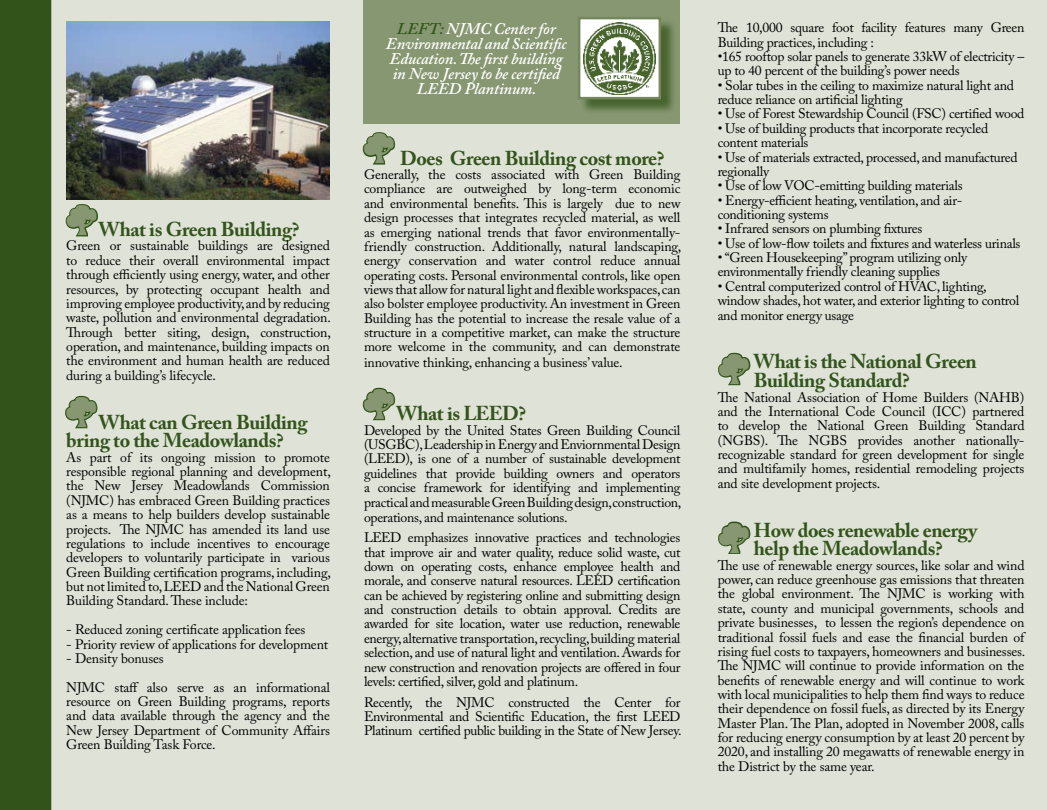
<style>
.page{position:relative;width:1047px;height:810px;background:#fff}
.page>*{position:absolute;margin:0;border:0;box-sizing:border-box;transform-origin:0 0}
.t1{font:700 20px/18.8px "Adobe Caslon Pro";letter-spacing:-.02em;color:#32541a}
.t2{font:italic 600 16.25px/15px "Adobe Caslon Pro";letter-spacing:-.01em;color:#fff;text-align:center}
.t3{font:13.75px/14.4px "Adobe Caslon Pro";letter-spacing:-.02em;color:#000;text-align:justify}
.s1{color:#32541a}
</style>
<div class="page">
<div style="left:51px;top:0;width:995px;height:810px;background:#dfe2d7"></div>
<div style="left:0;top:0;width:51px;height:810px;background:#32541a"></div>
<img style="left:67px;top:22px;width:262px;height:177px">
<div style="left:363px;top:0;width:317px;height:123px;background:#879771"></div>
<div style="left:579px;top:19px;width:97px;height:96px;background:#32541a;opacity:.75"></div>
<div style="left:579px;top:18px;width:80px;height:80px;background:#fff"></div>
<img style="left:583px;top:22px;width:72px;height:73px">
<div style="left:578px;top:17px;width:83px;height:82px;border:2px solid #74875d"></div>
<svg style="left:65px;top:204px;width:33px;height:33px"></svg>
<svg style="left:65px;top:395px;width:33px;height:34px"></svg>
<svg style="left:362px;top:387px;width:34px;height:34px"></svg>
<svg style="left:362px;top:132px;width:34px;height:33px"></svg>
<svg style="left:718px;top:352px;width:33px;height:34px"></svg>
<svg style="left:718px;top:521px;width:33px;height:33px"></svg>
<h1 class="t1" style="left:98px;top:220px;width:202px">What is Green Building?</h1>
<p class="t3" style="left:66px;top:239px;width:266px">Green or sustainable buildings are designed to reduce their overall environmental impact through efficiently using energy, water, and other resources, by protecting occupant health and improving employee productivity, and by reducing waste, pollution and environmental degradation.<br>Through better siting, design, construction, operation, and maintenance, building impacts on the environment and human health are reduced during a building’s lifecycle.</p>
<h1 class="t1" style="left:66px;top:412px;width:243px;text-indent:32px">What can Green Building bring to the Meadowlands?</h1>
<p class="t3" style="left:66px;top:450px;width:266px">As part of its ongoing mission to promote responsible regional planning and development, the New Jersey Meadowlands Commission (NJMC) has embraced Green Building practices as a means to help builders develop sustainable projects. The NJMC has amended its land use regulations to include incentives to encourage developers to voluntarily participate in various Green Building certification programs, including, but not limited to, LEED and the National Green Building Standard. These include:</p>
<p class="t3" style="left:66px;top:622px;width:241px">- Reduced zoning certificate application fees</p>
<p class="t3" style="left:66px;top:637px;width:263px">- Priority review of applications for development</p>
<p class="t3" style="left:66px;top:644px;width:265px;line-height:28.8px">- Density bonuses<br>NJMC staff also serve as an informational</p>
<p class="t3" style="left:66px;top:694px;width:265px">resource on Green Building programs, reports and data available through the agency and the New Jersey Department of Community Affairs Green Building Task Force.</p>
<p class="t2" style="left:386px;top:21px;width:182px"><span class="s1">LEFT:</span> NJMC Center for<br>Environmental and Scientific<br>Education. The first building in New Jersey to be certified<br>LEED Plantinum.</p>
<h1 class="t1" style="left:400px;top:148px;width:266px">Does Green Building cost more?</h1>
<p class="t3" style="left:364px;top:167px;width:319px">Generally, the costs associated with Green Building compliance are outweighed by long-term economic and environmental benefits. This is largely due to new design processes that integrates recycled material, as well as emerging national trends that favor environmentally&shy;friendly construction. Additionally, natural landscaping, energy conservation and water control reduce annual operating costs. Personal environmental controls, like open views that allow for natural light and flexible workspaces, can also bolster employee productivity. An investment in Green Building has the potential to increase the resale value of a structure in a competitive market, can make the structure more welcome in the community, and can demonstrate innovative thinking, enhancing a business’ value.</p>
<h1 class="t1" style="left:396px;top:404px;width:131px">What is LEED?</h1>
<p class="t3" style="left:364px;top:423px;width:319px">Developed by the United States Green Building Council (USGBC), Leadership in Energy and Enviornmental Design (LEED), is one of a number of sustainable development guidelines that provide building owners and operators a concise framework for identifying and implementing practical and measurable Green Building design,construction, operations, and maintenance solutions.</p>
<p class="t3" style="left:364px;top:530px;width:318px">LEED emphasizes innovative practices and technologies that improve air and water quality, reduce solid waste, cut down on operating costs, enhance employee health and morale, and conserve natural resources. LEED certification can be achieved by registering online and submitting design and construction details to obtain approval. Credits are awarded for site location, water use reduction, renewable energy, alternative transportation, recycling, building material selection, and use of natural light and ventilation. Awards for new construction and renovation projects are offered in four levels: certified, silver, gold and platinum.</p>
<p class="t3" style="left:364px;top:695px;width:319px">Recently, the NJMC constructed the Center for Environmental and Scientific Education, the first LEED Platinum certified public building in the State of New Jersey.</p>
<p class="t3" style="left:717px;top:20px;width:308px">The 10,000 square foot facility features many Green<br>Building practices, including :</p>
<p class="t3" style="left:717px;top:49px;width:308px">•165 rooftop solar panels to generate 33kW of electricity – up to 40 percent of the building’s power needs</p>
<p class="t3" style="left:717px;top:78px;width:297px">• Solar tubes in the ceiling to maximize natural light and reduce reliance on artificial lighting</p>
<p class="t3" style="left:717px;top:106px;width:308px">• Use of Forest Stewardship Council (FSC) certified wood</p>
<p class="t3" style="left:717px;top:121px;width:272px">• Use of building products that incorporate recycled content materials</p>
<p class="t3" style="left:717px;top:150px;width:301px">• Use of materials extracted, processed, and manufactured regionally</p>
<p class="t3" style="left:717px;top:178px;width:246px">• Use of low VOC-emitting building materials</p>
<p class="t3" style="left:717px;top:193px;width:246px">• Energy-efficient heating, ventilation, and air&shy;conditioning systems</p>
<p class="t3" style="left:717px;top:221px;width:206px">• Infrared sensors on plumbing fixtures</p>
<p class="t3" style="left:717px;top:236px;width:304px">• Use of low-flow toilets and fixtures and waterless urinals</p>
<p class="t3" style="left:717px;top:250px;width:251px">• “Green Housekeeping” program utilizing only environmentally friendly cleaning supplies</p>
<p class="t3" style="left:717px;top:279px;width:303px;text-align:left">• Central computerized control of HVAC, lighting, window shades, hot water, and exterior lighting to control and monitor energy usage</p>
<h1 class="t1" style="left:753px;top:352px;width:225px">What is the National Green<br>Building Standard?</h1>
<p class="t3" style="left:717px;top:390px;width:308px">The National Association of Home Builders (NAHB) and the International Code Council (ICC) partnered to develop the National Green Building Standard (NGBS). The NGBS provides another nationally&shy;recognizable standard for green development for single and multifamily homes, residential remodeling projects and site development projects.</p>
<h1 class="t1" style="left:753px;top:520px;width:225px">How does renewable energy help the Meadowlands?</h1>
<p class="t3" style="left:717px;top:558px;width:309px">The use of renewable energy sources, like solar and wind power, can reduce greenhouse gas emissions that threaten the global environment. The NJMC is working with state, county and municipal governments, schools and private businesses, to lessen the region’s dependence on traditional fossil fuels and ease the financial burden of rising fuel costs to taxpayers, homeowners and businesses.<br>The NJMC will continue to provide information on the benefits of renewable energy and will continue to work with local municipalities to help them find ways to reduce their dependence on fossil fuels, as directed by its Energy Master Plan. The Plan, adopted in November 2008, calls for reducing energy consumption by at least 20 percent by 2020, and installing 20 megawatts of renewable energy in the District by the same year.</p>
</div>
